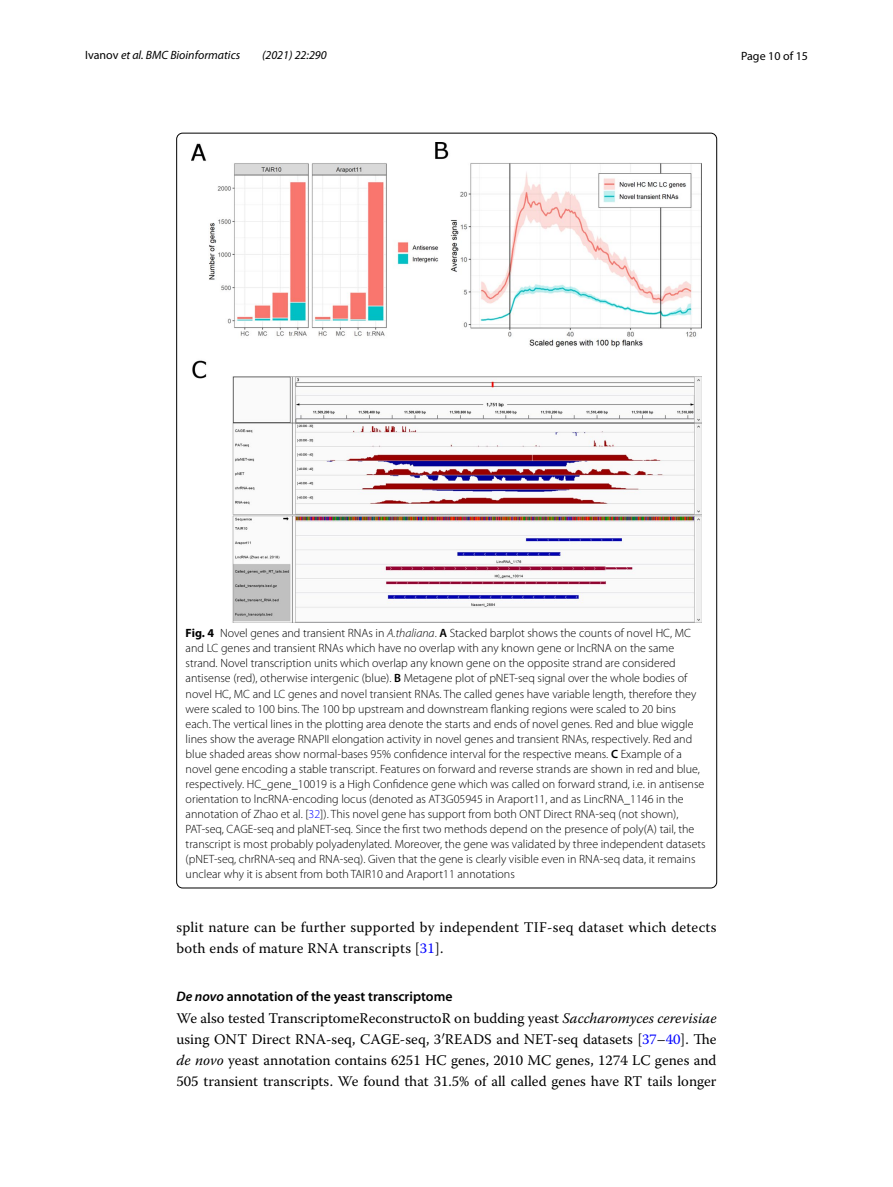
<style>
.page{position:relative;width:893px;height:1187px;background:#fff}
.page>*{position:absolute;margin:0;border:0;box-sizing:border-box;transform-origin:0 0}
.t1{font:14.7px/21.3px "Warnock Pro";letter-spacing:.015em;color:#000}
.t2{font:600 13.8px "Myriad Pro";color:#000}
.t3{font:300 12px/15px "Myriad Pro";color:#000}
.t4{font:italic 12px "Myriad Pro";color:#000}
.t5{font:12px "Myriad Pro";color:#000}
.s1{font-style:normal}
.s2{font-weight:700}
.s3{font-style:italic}
.s4{font-weight:600}
.s5{color:#00f}
</style>
<div class="page">
<img style="left:191px;top:142px;width:511px;height:480px">
<p class="t4" style="left:85px;top:48px;width:157px"><span class="s1">Ivanov</span> et al. BMC Bioinformatics</p>
<p class="t4" style="left:262px;top:48px;width:66px">(2021) 22:290</p>
<p class="t5" style="left:741px;top:48px;width:68px">Page 10 of 15</p>
<p class="t3" style="left:186px;top:626px;width:521px"><span class="s2">Fig. 4</span> Novel genes and transient RNAs in <span class="s3">A.thaliana</span>. <span class="s4">A</span> Stacked barplot shows the counts of novel HC, MC and LC genes and transient RNAs which have no overlap with any known gene or lncRNA on the same strand. Novel transcription units which overlap any known gene on the opposite strand are considered antisense (red), otherwise intergenic (blue). <span class="s4">B</span> Metagene plot of pNET-seq signal over the whole bodies of novel HC, MC and LC genes and novel transient RNAs. The called genes have variable length, therefore they were scaled to 100 bins. The 100 bp upstream and downstream flanking regions were scaled to 20 bins<br>each. The vertical lines in the plotting area denote the starts and ends of novel genes. Red and blue wiggle lines show the average RNAPII elongation activity in novel genes and transient RNAs, respectively. Red and blue shaded areas show normal-bases 95% confidence interval for the respective means. <span class="s4">C</span> Example of a novel gene encoding a stable transcript. Features on forward and reverse strands are shown in red and blue, respectively. HC_gene_10019 is a High Confidence gene which was called on forward strand, i.e. in antisense orientation to lncRNA-encoding locus (denoted as AT3G05945 in Araport11, and as LincRNA_1146 in the annotation of Zhao et al. [<span class="s5">32</span>]). This novel gene has support from both ONT Direct RNA-seq (not shown), PAT-seq, CAGE-seq and plaNET-seq. Since the first two methods depend on the presence of poly(A) tail, the transcript is most probably polyadenylated. Moreover, the gene was validated by three independent datasets (pNET-seq, chrRNA-seq and RNA-seq). Given that the gene is clearly visible even in RNA-seq data, it remains unclear why it is absent from both TAIR10 and Araport11 annotations</p>
<p class="t1" style="left:176px;top:916px;width:542px">split nature can be further supported by independent TIF-seq dataset which detects both ends of mature RNA transcripts [<span class="s5">31</span>].</p>
<p class="t2" style="left:176px;top:987px;width:278px"><span class="s3">De novo</span> annotation of the yeast transcriptome</p>
<p class="t1" style="left:176px;top:1006px;width:542px;text-align:justify">We also tested TranscriptomeReconstructoR on budding yeast <span class="s3">Saccharomyces cerevisiae </span>using ONT Direct RNA-seq, CAGE-seq, 3 READS and NET-seq datasets [<span class="s5">37</span>–<span class="s5">40</span>]. The <span class="s3">de novo</span> yeast annotation contains 6251 HC genes, 2010 MC genes, 1274 LC genes and 505 transient transcripts. We found that 31.5% of all called genes have RT tails longer</p>
</div>
